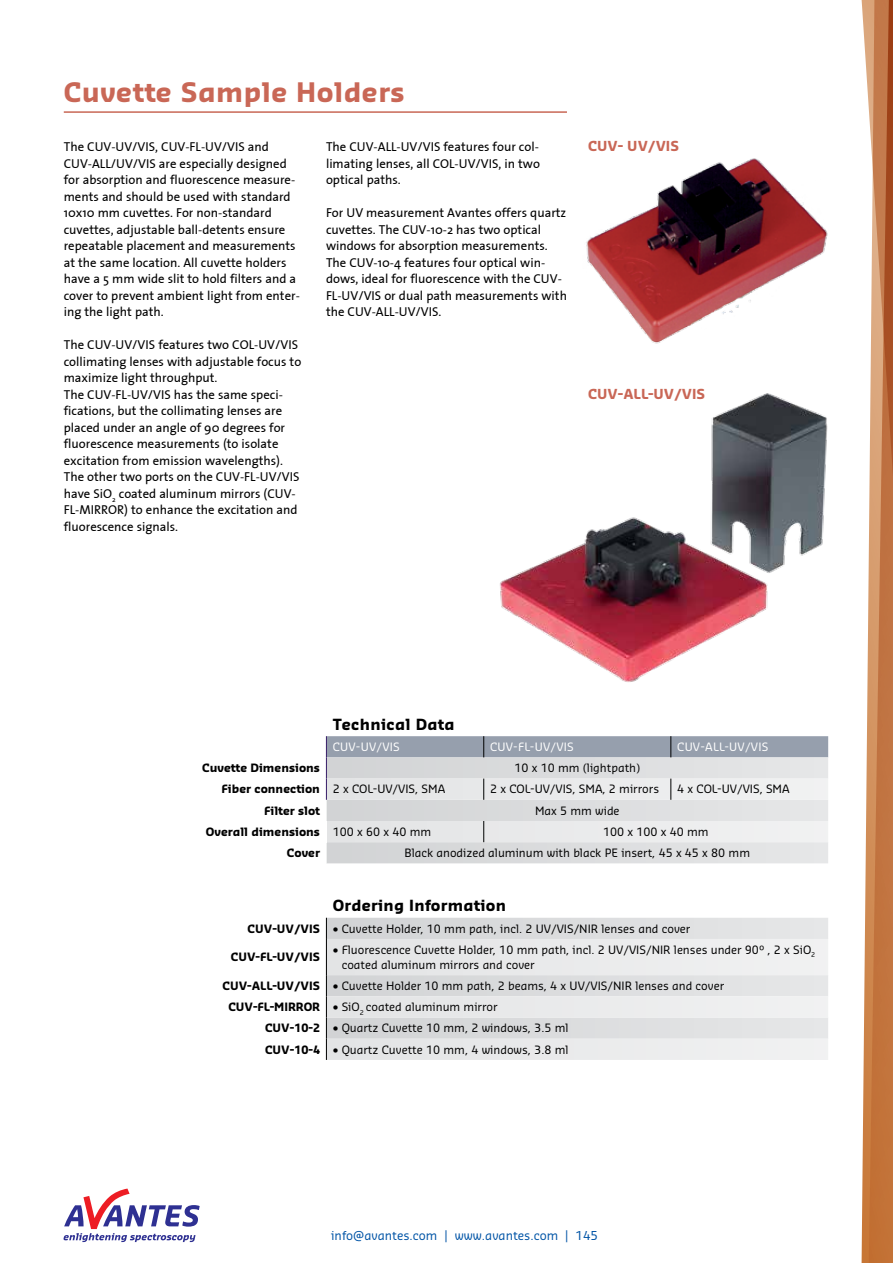
<style>
.page{position:relative;width:893px;height:1263px;background:#fff}
.page>*{position:absolute;margin:0;border:0;box-sizing:border-box;transform-origin:0 0}
.t1{font:700 26.25px "Sansa";letter-spacing:.02em;color:#c96756}
.t2{font:700 15px "Sansa";letter-spacing:.02em;color:#000}
.t3{font:700 13.5px "Sansa";color:#c96756}
.t4{font:12.75px/16.5px "The Sans Plain";color:#000}
.t5{font:12px "Sansa";color:#0054a6}
.t6{font:11.25px/15px "Sansa";color:#000}
.t7{font:700 11.25px "Sansa";color:#000}
.t8{font:11.25px "Sansa";letter-spacing:.02em;color:#fff}
.s1{font-weight:700}
.s2{font-weight:400}
</style>
<div class="page">
<svg style="left:64px;top:1188px;width:136px;height:54px"></svg>
<hr style="left:64px;top:111px;width:503px;height:2px;background:#c96756">
<svg style="left:327px;top:918px;width:501px;height:21px;background:#dbdcde"></svg>
<svg style="left:327px;top:939px;width:501px;height:121px;background:#e5e5e6"></svg>
<svg style="left:326px;top:918px;width:1px;height:21px"></svg>
<hr style="left:326px;top:939px;width:1px;height:36px;background:#000">
<svg style="left:326px;top:975px;width:1px;height:85px"></svg>
<svg style="left:325px;top:736px;width:503px;height:127px;background:#d4d7da"></svg>
<img style="left:500px;top:393px;width:328px;height:289px">
<img style="left:586px;top:158px;width:242px;height:186px">
<svg style="left:861px;top:0;width:32px;height:1263px"></svg>
<h1 class="t1" style="left:64px;top:75px;width:342px">Cuvette Sample Holders</h1>
<p class="t4" style="left:64px;top:138px;width:238px">The CUV-UV/VIS, CUV-FL-UV/VIS and CUV-ALL/UV/VIS are especially designed for absorption and fluorescence measure&shy;ments and should be used with standard 10x10 mm cuvettes. For non-standard cuvettes, adjustable ball-detents ensure repeatable placement and measurements at the same location. All cuvette holders have a 5 mm wide slit to hold filters and a cover to prevent ambient light from enter&shy;ing the light path.</p>
<p class="t4" style="left:64px;top:336px;width:239px">The CUV-UV/VIS features two COL-UV/VIS collimating lenses with adjustable focus to maximize light throughput.<br>The CUV-FL-UV/VIS has the same speci&shy;fications, but the collimating lenses are placed under an angle of 90 degrees for fluorescence measurements (to isolate excitation from emission wavelengths).<br>The other two ports on the CUV-FL-UV/VIS have SiO<sub>2</sub> coated aluminum mirrors (CUV-FL-MIRROR) to enhance the excitation and fluorescence signals.</p>
<p class="t4" style="left:326px;top:138px;width:215px;text-align:justify">The CUV-ALL-UV/VIS features four col&shy;limating lenses, all COL-UV/VIS, in two optical paths.</p>
<p class="t4" style="left:326px;top:204px;width:242px">For UV measurement Avantes offers quartz cuvettes. The CUV-10-2 has two optical windows for absorption measurements.<br>The CUV-10-4 features four optical win&shy;dows, ideal for fluorescence with the CUV-FL-UV/VIS or dual path measurements with the CUV-ALL-UV/VIS.</p>
<p class="t3" style="left:588px;top:137px;width:92px">CUV- UV/VIS</p>
<p class="t3" style="left:588px;top:385px;width:119px">CUV-ALL-UV/VIS</p>
<p class="t2" style="left:333px;top:714px;width:123px">Technical Data</p>
<p class="t8" style="left:333px;top:740px;width:68px">CUV-UV/VIS</p>
<p class="t8" style="left:490px;top:740px;width:85px">CUV-FL-UV/VIS</p>
<p class="t8" style="left:677px;top:740px;width:93px">CUV-ALL-UV/VIS</p>
<p class="t7" style="left:202px;top:761px;width:119px">Cuvette Dimensions</p>
<p class="t6" style="left:514px;top:760px;width:127px">10 x 10 mm (lightpath)</p>
<p class="t6" style="left:222px;top:781px;width:225px"><span class="s1">Fiber connection</span> 2 x COL-UV/VIS, SMA</p>
<p class="t6" style="left:490px;top:781px;width:170px">2 x COL-UV/VIS, SMA, 2 mirrors</p>
<p class="t6" style="left:677px;top:781px;width:114px">4 x COL-UV/VIS, SMA</p>
<p class="t7" style="left:264px;top:803px;width:57px">Filter slot</p>
<p class="t6" style="left:535px;top:802px;width:86px">Max 5 mm wide</p>
<p class="t7" style="left:206px;top:824px;width:227px">Overall dimensions <span class="s2">100 x 60 x 40 mm</span></p>
<p class="t6" style="left:603px;top:824px;width:107px">100 x 100 x 40 mm</p>
<p class="t7" style="left:287px;top:845px;width:35px">Cover</p>
<p class="t6" style="left:404px;top:845px;width:347px">Black anodized aluminum with black PE insert, 45 x 45 x 80 mm</p>
<p class="t2" style="left:333px;top:896px;width:175px">Ordering Information</p>
<p class="t6" style="left:248px;top:920px;width:444px"><span class="s1">CUV-UV/VIS</span> • Cuvette Holder, 10 mm path, incl. 2 UV/VIS/NIR lenses and cover</p>
<p class="t7" style="left:231px;top:950px;width:91px">CUV-FL-UV/VIS</p>
<p class="t6" style="left:342px;top:942px;width:475px;text-indent:-9px">• Fluorescence Cuvette Holder, 10 mm path, incl. 2 UV/VIS/NIR lenses under 90° , 2 x SiO<sub>2 </sub>coated aluminum mirrors and cover</p>
<p class="t6" style="left:222px;top:978px;width:503px"><span class="s1">CUV-ALL-UV/VIS</span> • Cuvette Holder 10 mm path, 2 beams, 4 x UV/VIS/NIR lenses and cover</p>
<p class="t6" style="left:228px;top:999px;width:271px"><span class="s1">CUV-FL-MIRROR</span> • SiO<sub>2</sub> coated aluminum mirror</p>
<p class="t6" style="left:265px;top:1020px;width:305px"><span class="s1">CUV-10-2</span> • Quartz Cuvette 10 mm, 2 windows, 3.5 ml</p>
<p class="t6" style="left:265px;top:1041px;width:305px"><span class="s1">CUV-10-4</span> • Quartz Cuvette 10 mm, 4 windows, 3.8 ml</p>
<p class="t5" style="left:331px;top:1227px;width:268px">info@avantes.com | www.avantes.com | 145</p>
</div>
